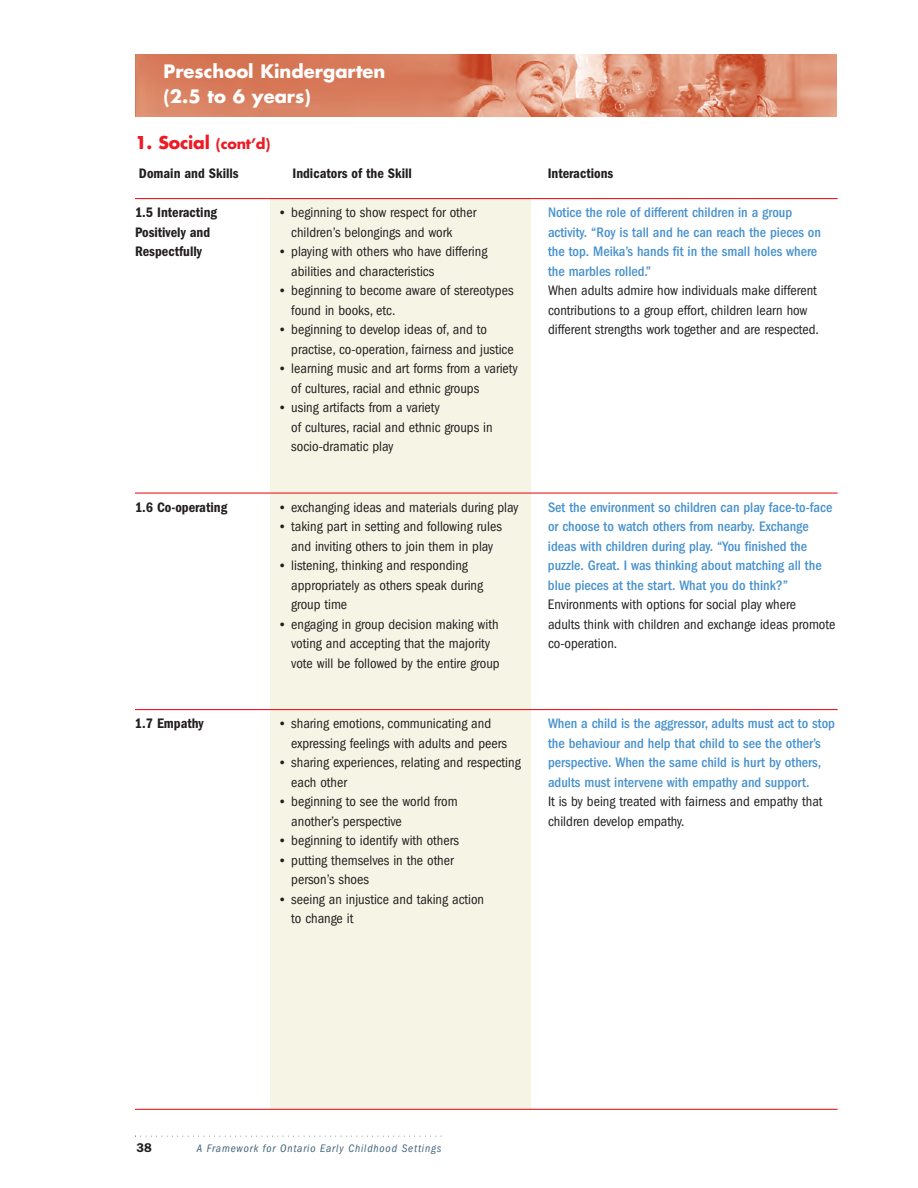
<style>
.page{position:relative;width:918px;height:1188px;background:#fff}
.page>*{position:absolute;margin:0;border:0;box-sizing:border-box;transform-origin:0 0}
.t1{font:700 18px/25.5px "Futura";color:#fff}
.t2{font:700 17.25px "Futura";letter-spacing:-.015em;color:#ed1c24}
.t3{font:condensed 14.25px/19.5px "Franklin Gothic";color:#231f20}
.t4{font:500 condensed 14.25px/19.5px "Franklin Gothic";color:#4791ce}
.t5{font:600 condensed 14.25px/19.5px "Franklin Gothic";color:#231f20}
.t6{font:600 12.75px "Franklin Gothic";color:#231f20}
.t7{font:italic condensed 11.25px "Franklin Gothic";letter-spacing:.075em;color:#3f6279}
.s1{font-size:14.25px}
.s2{font-family:"Franklin Got ITC";font-stretch:normal;font-size:13.5px}
.s3{font-weight:400;color:#231f20}
</style>
<div class="page">
<div style="left:271px;top:198px;width:260px;height:911px;background:#f6f4e5"></div>
<hr style="left:135px;top:198px;width:703px;height:1px;background:#ed1c24">
<hr style="left:135px;top:493px;width:703px;height:1px;background:#ed1c24">
<hr style="left:135px;top:709px;width:703px;height:1px;background:#ed1c24">
<hr style="left:135px;top:1109px;width:703px;height:1px;background:#ed1c24">
<svg style="left:135px;top:1136px;width:307px;height:1px"></svg>
<img style="left:135px;top:54px;width:702px;height:63px">
<p class="t1" style="left:164px;top:60px;width:223px">Preschool Kindergarten (2.5 to 6 years)</p>
<p class="t2" style="left:135px;top:135px;width:137px">1. Social <span class="s1">(cont’d)</span></p>
<p class="t5" style="left:139px;top:165px;width:101px">Domain and Skills</p>
<p class="t5" style="left:293px;top:165px;width:121px">Indicators of the Skill</p>
<p class="t5" style="left:548px;top:165px;width:67px">Interactions</p>
<p class="t5" style="left:135px;top:204px;width:84px">1.5 Interacting<br>Positively and<br>Respectfully</p>
<p class="t3" style="left:291px;top:204px;width:187px;text-indent:-14px"><span class="s2">•</span> beginning to show respect for other children’s belongings and work</p>
<p class="t3" style="left:291px;top:243px;width:198px;text-indent:-14px"><span class="s2">•</span> playing with others who have differing abilities and characteristics</p>
<p class="t3" style="left:291px;top:282px;width:224px;text-indent:-14px"><span class="s2">•</span> beginning to become aware of stereotypes found in books, etc.</p>
<p class="t3" style="left:291px;top:321px;width:224px;text-indent:-14px"><span class="s2">•</span> beginning to develop ideas of, and to practise, co-operation, fairness and justice</p>
<p class="t3" style="left:291px;top:360px;width:228px;text-indent:-14px"><span class="s2">•</span> learning music and art forms from a variety of cultures, racial and ethnic groups</p>
<p class="t3" style="left:291px;top:399px;width:203px;text-indent:-14px"><span class="s2">•</span> using artifacts from a variety<br>of cultures, racial and ethnic groups in socio-dramatic play</p>
<p class="t5" style="left:135px;top:498px;width:94px">1.6 Co-operating</p>
<p class="t3" style="left:278px;top:498px;width:242px"><span class="s2">•</span> exchanging ideas and materials during play</p>
<p class="t3" style="left:278px;top:518px;width:226px;text-align:center"><span class="s2">•</span> taking part in setting and following rules and inviting others to join them in play</p>
<p class="t3" style="left:291px;top:557px;width:193px;text-indent:-14px"><span class="s2">•</span> listening, thinking and responding appropriately as others speak during group time</p>
<p class="t3" style="left:291px;top:615px;width:210px;text-indent:-14px"><span class="s2">•</span> engaging in group decision making with voting and accepting that the majority vote will be followed by the entire group</p>
<p class="t5" style="left:135px;top:715px;width:70px">1.7 Empathy</p>
<p class="t3" style="left:291px;top:715px;width:217px;text-indent:-14px"><span class="s2">•</span> sharing emotions, communicating and expressing feelings with adults and peers</p>
<p class="t3" style="left:291px;top:754px;width:231px;text-indent:-14px"><span class="s2">•</span> sharing experiences, relating and respecting each other</p>
<p class="t3" style="left:291px;top:793px;width:168px;text-indent:-14px"><span class="s2">•</span> beginning to see the world from another’s perspective</p>
<p class="t3" style="left:278px;top:832px;width:183px"><span class="s2">•</span> beginning to identify with others</p>
<p class="t3" style="left:291px;top:851px;width:164px;text-indent:-14px"><span class="s2">•</span> putting themselves in the other person’s shoes</p>
<p class="t3" style="left:291px;top:890px;width:194px;text-indent:-14px"><span class="s2">•</span> seeing an injustice and taking action to change it</p>
<p class="t4" style="left:548px;top:204px;width:275px">Notice the role of different children in a group activity. “Roy is tall and he can reach the pieces on the top. Meika’s hands fit in the small holes where the marbles rolled.”<br><span class="s3">When adults admire how individuals make different contributions to a group effort, children learn how different strengths work together and are respected.</span></p>
<p class="t4" style="left:548px;top:498px;width:289px">Set the environment so children can play face-to-face or choose to watch others from nearby. Exchange ideas with children during play. “You finished the puzzle. Great. I was thinking about matching all the blue pieces at the start. What you do think?” <span class="s3">Environments with options for social play where<br>adults think with children and exchange ideas promote co-operation.</span></p>
<p class="t4" style="left:548px;top:715px;width:289px">When a child is the aggressor, adults must act to stop the behaviour and help that child to see the other’s perspective. When the same child is hurt by others, adults must intervene with empathy and support.<br><span class="s3">It is by being treated with fairness and empathy that children develop empathy.</span></p>
<p class="t6" style="left:136px;top:1140px;width:17px">38</p>
<p class="t7" style="left:197px;top:1144px;width:246px">A Framework for Ontario Early Childhood Settings</p>
</div>
